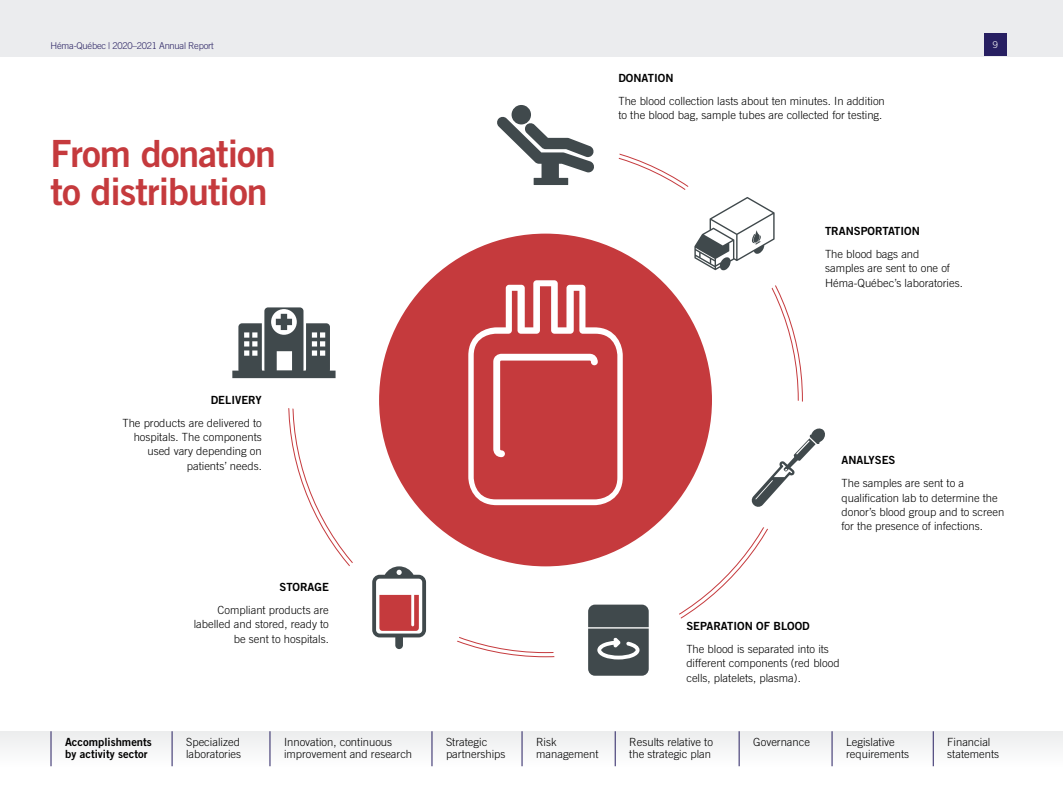
<style>
.page{position:relative;width:1063px;height:800px;background:#fff}
.page>*{position:absolute;margin:0;border:0;box-sizing:border-box;transform-origin:0 0}
.t1{font:37.5px/37.5px "Trade Gothic Bold Two";letter-spacing:-.025em;color:#c53a3d}
.t2{font:300 11.25px/14.4px "Trade Gothic";color:#000}
.t3{font:11.25px/12.5px "Trade Gothic Bold Two";color:#000}
.t4{font:300 9.38px "Trade Gothic";letter-spacing:-.025em;color:#271f61}
.t5{font:300 9.38px "Trade Gothic";color:#fff}
</style>
<div class="page">
<div style="left:0;top:731px;width:1062px;height:69px;background:linear-gradient(to right,#f9fafa,#f9fafa)"></div>
<hr style="left:51px;top:731px;width:1px;height:35px;background:#271f61">
<hr style="left:172px;top:731px;width:1px;height:35px;background:#271f61">
<hr style="left:270px;top:731px;width:1px;height:35px;background:#271f61">
<hr style="left:431px;top:731px;width:1px;height:35px;background:#271f61">
<hr style="left:521px;top:731px;width:1px;height:35px;background:#271f61">
<hr style="left:615px;top:731px;width:1px;height:35px;background:#271f61">
<hr style="left:738px;top:731px;width:1px;height:35px;background:#271f61">
<hr style="left:831px;top:731px;width:1px;height:35px;background:#271f61">
<hr style="left:933px;top:731px;width:1px;height:35px;background:#271f61">
<div style="left:0;top:0;width:1062px;height:56px;background:#ebecee"></div>
<div style="left:984px;top:34px;width:22px;height:22px;background:#271f61"></div>
<svg style="left:379px;top:234px;width:333px;height:332px;fill:#c53a3d"></svg>
<div style="left:668px;top:168px;width:132px;height:132px;background:#fff;border-radius:50%"></div>
<div style="left:333px;top:544px;width:132px;height:132px;background:#fff;border-radius:50%"></div>
<svg style="left:694px;top:197px;width:80px;height:73px"></svg>
<div style="left:511px;top:105px;width:20px;height:19px;background:#40494c;border-radius:50%"></div>
<svg style="left:497px;top:116px;width:97px;height:69px"></svg>
<svg style="left:751px;top:428px;width:74px;height:79px"></svg>
<svg style="left:588px;top:605px;width:60px;height:71px;background:#555d5f"></svg>
<svg style="left:372px;top:566px;width:54px;height:83px"></svg>
<svg style="left:232px;top:307px;width:103px;height:71px"></svg>
<p class="t4" style="left:51px;top:40px;width:164px">Héma-Québec | 2020–2021 Annual Report</p>
<p class="t5" style="left:992px;top:40px;width:7px">9</p>
<h1 class="t1" style="left:51px;top:134px;width:227px">From donation to distribution</h1>
<p class="t3" style="left:211px;top:393px;width:53px">DELIVERY</p>
<p class="t2" style="left:122px;top:415px;width:141px;text-align:right">The products are delivered to hospitals. The components used vary depending on patients’ needs.</p>
<p class="t3" style="left:279px;top:580px;width:51px">STORAGE</p>
<p class="t2" style="left:194px;top:602px;width:137px;text-align:right">Compliant products are labelled and stored, ready to be sent to hospitals.</p>
<p class="t3" style="left:618px;top:72px;width:57px">DONATION</p>
<p class="t2" style="left:618px;top:94px;width:268px">The blood collection lasts about ten minutes. In addition to the blood bag, sample tubes are collected for testing.</p>
<p class="t3" style="left:825px;top:225px;width:96px">TRANSPORTATION</p>
<p class="t2" style="left:825px;top:247px;width:139px">The blood bags and<br>samples are sent to one of<br>Héma‑Québec’s laboratories.</p>
<p class="t3" style="left:841px;top:454px;width:55px">ANALYSES</p>
<p class="t2" style="left:841px;top:476px;width:164px">The samples are sent to a qualification lab to determine the donor’s blood group and to screen for the presence of infections.</p>
<p class="t3" style="left:686px;top:620px;width:125px">SEPARATION OF BLOOD</p>
<p class="t2" style="left:686px;top:642px;width:155px">The blood is separated into its different components (red blood cells, platelets, plasma).</p>
<p class="t3" style="left:65px;top:736px;width:88px">Accomplishments by activity sector</p>
<p class="t2" style="left:186px;top:735px;width:56px;line-height:12.5px">Specialized laboratories</p>
<p class="t2" style="left:284px;top:735px;width:130px;line-height:12.5px">Innovation, continuous improvement and research</p>
<p class="t2" style="left:446px;top:735px;width:61px;line-height:12.5px">Strategic partnerships</p>
<p class="t2" style="left:536px;top:735px;width:64px;line-height:12.5px">Risk management</p>
<p class="t2" style="left:629px;top:735px;width:85px;line-height:12.5px">Results relative to the strategic plan</p>
<p class="t2" style="left:753px;top:734px;width:58px">Governance</p>
<p class="t2" style="left:846px;top:735px;width:65px;line-height:12.5px">Legislative requirements</p>
<p class="t2" style="left:947px;top:735px;width:53px;line-height:12.5px">Financial statements</p>
</div>
